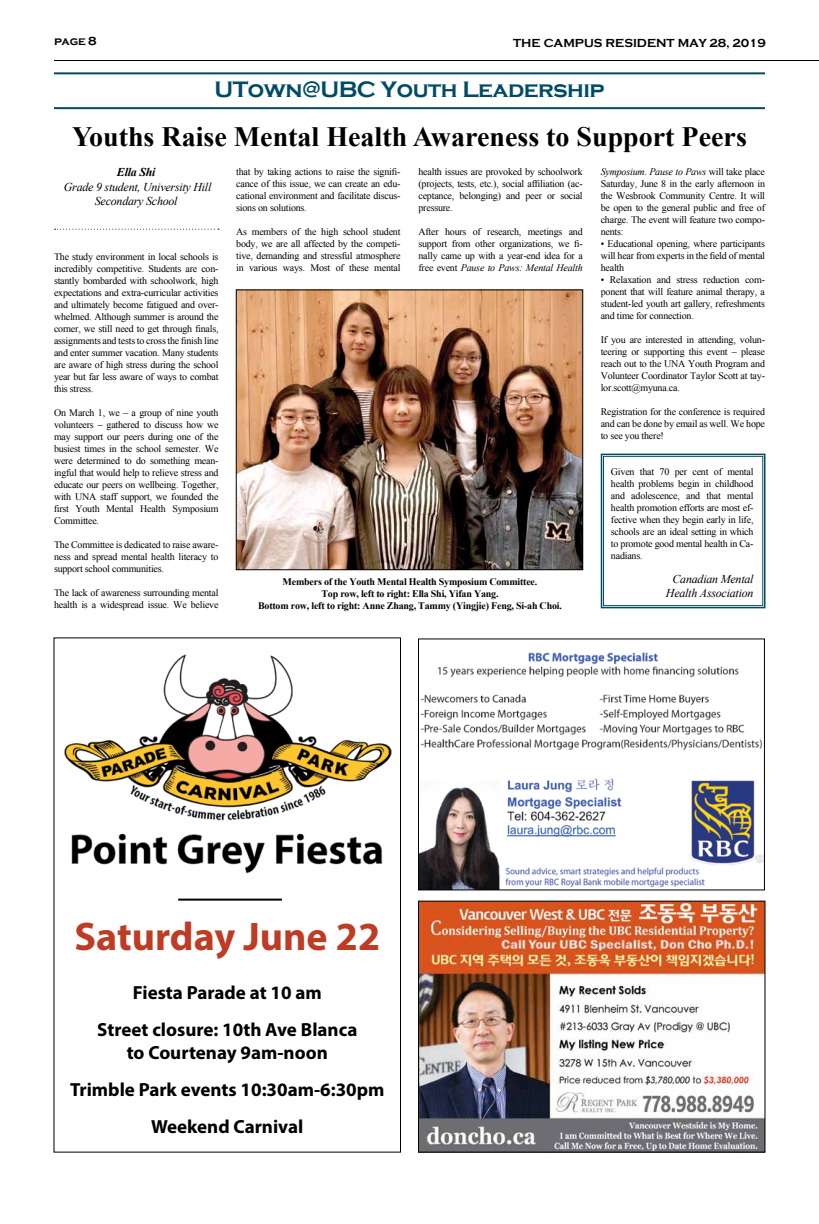
<style>
.page{position:relative;width:819px;height:1224px;background:#fff}
.page>*{position:absolute;margin:0;border:0;box-sizing:border-box;transform-origin:0 0}
.t1{font:700 40px "Myriad Pro";color:#c03b24}
.t2{font:700 28px "Times New Roman";color:#000}
.t3{font:700 23px "Copperplate Gothic";letter-spacing:-.02em;color:#004b63}
.t4{font:700 19px/37px "Myriad Pro";color:#000;text-align:center}
.t5{font:italic 12px/14.4px "Times New Roman";letter-spacing:-.02em;color:#000;text-align:center}
.t6{font:700 12px "Copperplate Gothic";color:#000}
.t7{font:italic 700 12px "Times New Roman";letter-spacing:-.02em;color:#000}
.t8{font:10px/12px "Times New Roman";letter-spacing:-.02em;color:#000;text-align:justify}
.t9{font:700 10px/12px "Times New Roman";letter-spacing:-.02em;color:#000;text-align:center}
.s1{font-style:italic}
</style>
<div class="page">
<hr style="left:54px;top:60px;width:765px;height:1px;background:#000">
<svg style="left:600px;top:453px;width:166px;height:156px"></svg>
<div style="left:603px;top:456px;width:160px;height:150px;border:1px solid #004b63"></div>
<img style="left:64px;top:654px;width:328px;height:167px">
<img style="left:420px;top:903px;width:344px;height:248px">
<div style="left:418px;top:901px;width:348px;height:252px;border:1px solid #000"></div>
<hr style="left:54px;top:72px;width:711px;height:2px;background:#004b63">
<hr style="left:54px;top:107px;width:711px;height:2px;background:#004b63">
<svg style="left:54px;top:229px;width:165px;height:1px"></svg>
<img style="left:238px;top:291px;width:343px;height:277px">
<div style="left:236px;top:289px;width:347px;height:281px;border:1px solid #000"></div>
<img style="left:420px;top:652px;width:343px;height:236px">
<div style="left:418px;top:638px;width:347px;height:252px;border:1px solid #000"></div>
<img style="left:71px;top:833px;width:312px;height:41px">
<hr style="left:178px;top:899px;width:104px;height:2px;background:#000">
<p class="t6" style="left:54px;top:34px;width:44px">page 8</p>
<p class="t6" style="left:513px;top:37px;width:254px">THE CAMPUS RESIDENT MAY 28, 2019</p>
<h3 class="t3" style="left:214px;top:77px;width:392px">UTown@UBC Youth Leadership</h3>
<h2 class="t2" style="left:72px;top:118px;width:676px">Youths Raise Mental Health Awareness to Support Peers</h2>
<p class="t7" style="left:117px;top:164px;width:40px">Ella Shi</p>
<p class="t5" style="left:64px;top:179px;width:149px">Grade 9 student, University Hill<br>Secondary School</p>
<p class="t8" style="left:54px;top:251px;width:166px">The study environment in local schools is incredibly competitive. Students are con&shy;stantly bombarded with schoolwork, high expectations and extra-curricular activities and ultimately become fatigued and over&shy;whelmed. Although summer is around the corner, we still need to get through finals, assignments and tests to cross the finish line and enter summer vacation. Many students are aware of high stress during the school year but far less aware of ways to combat this stress.</p>
<p class="t8" style="left:54px;top:407px;width:166px">On March 1, we – a group of nine youth volunteers – gathered to discuss how we may support our peers during one of the busiest times in the school semester. We were determined to do something mean&shy;ingful that would help to relieve stress and educate our peers on wellbeing. Together, with UNA staff support, we founded the first Youth Mental Health Symposium Committee.</p>
<p class="t8" style="left:54px;top:539px;width:166px">The Committee is dedicated to raise aware&shy;ness and spread mental health literacy to support school communities.</p>
<p class="t8" style="left:54px;top:587px;width:166px">The lack of awareness surrounding mental health is a widespread issue. We believe</p>
<p class="t8" style="left:236px;top:166px;width:166px">that by taking actions to raise the signifi&shy;cance of this issue, we can create an edu&shy;cational environment and facilitate discus&shy;sions on solutions.</p>
<p class="t8" style="left:236px;top:226px;width:166px">As members of the high school student body, we are all affected by the competi&shy;tive, demanding and stressful atmosphere in various ways. Most of these mental</p>
<p class="t8" style="left:418px;top:166px;width:166px">health issues are provoked by schoolwork (projects, tests, etc.), social affiliation (ac&shy;ceptance, belonging) and peer or social pressure.</p>
<p class="t8" style="left:418px;top:226px;width:166px">After hours of research, meetings and support from other organizations, we fi&shy;nally came up with a year-end idea for a free event <span class="s1">Pause to Paws: Mental Health</span></p>
<p class="t9" style="left:258px;top:575px;width:305px">Members of the Youth Mental Health Symposium Committee.<br>Top row, left to right: Ella Shi, Yifan Yang.<br>Bottom row, left to right: Anne Zhang, Tammy (Yingjie) Feng, Si-ah Choi.</p>
<p class="t8" style="left:601px;top:166px;width:166px"><span class="s1">Symposium</span>. <span class="s1">Pause to Paws</span> will take place Saturday, June 8 in the early afternoon in the Wesbrook Community Centre. It will be open to the general public and free of charge. The event will feature two compo&shy;nents:</p>
<p class="t8" style="left:601px;top:238px;width:166px">• Educational opening, where participants will hear from experts in the field of mental health</p>
<p class="t8" style="left:601px;top:274px;width:166px">• Relaxation and stress reduction com&shy;ponent that will feature animal therapy, a student-led youth art gallery, refreshments and time for connection.</p>
<p class="t8" style="left:601px;top:334px;width:166px">If you are interested in attending, volun&shy;teering or supporting this event – please reach out to the UNA Youth Program and Volunteer Coordinator Taylor Scott at tay&shy;lor.scott@myuna.ca.</p>
<p class="t8" style="left:601px;top:406px;width:166px">Registration for the conference is required and can be done by email as well. We hope to see you there!</p>
<p class="t8" style="left:611px;top:466px;width:144px">Given that 70 per cent of mental health problems begin in childhood and adolescence, and that mental health promotion efforts are most ef&shy;fective when they begin early in life, schools are an ideal setting in which to promote good mental health in Ca&shy;nadians.</p>
<p class="t5" style="left:666px;top:571px;width:89px">Canadian Mental<br>Health Association</p>
<h1 class="t1" style="left:74px;top:910px;width:307px">Saturday June 22</h1>
<h3 class="t4" style="left:97px;top:974px;width:262px">Fiesta Parade at 10 am<br>Street closure: 10th Ave Blanca</h3>
<h3 class="t4" style="left:70px;top:1034px;width:316px">to Courtenay 9am-noon<br>Trimble Park events 10:30am-6:30pm<br>Weekend Carnival</h3>
</div>
